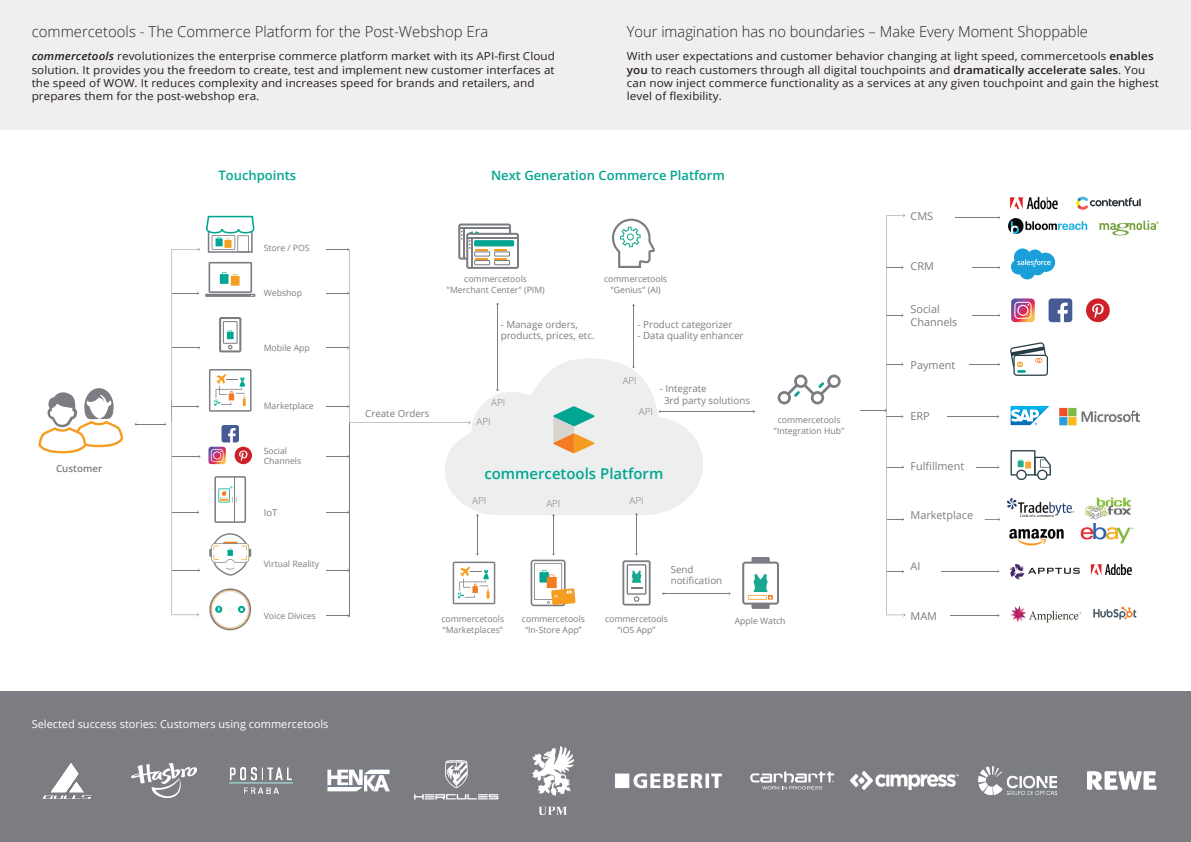
<style>
.page{position:relative;width:1191px;height:842px;background:#fff}
.page>*{position:absolute;margin:0;border:0;box-sizing:border-box;transform-origin:0 0}
.t1{font:300 15px "Open Sans";color:#231f20}
.t2{font:600 15px "Open Sans";color:#00a691}
.t3{font:600 13px "Open Sans";color:#00a691}
.t4{font:11px/13.2px "Open Sans";letter-spacing:.005em;color:#231f20;scale:1.06 1}
.t5{font:11px "Open Sans";color:#fff}
.t6{font:10.9px/13px "Open Sans";color:#7b7d83}
.t7{font:9.8px/11.7px "Open Sans";color:#7b7d83}
.t8{font:300 9.8px "Open Sans";color:#7b7d83}
.t9{font:600 9.8px "Open Sans";color:#7b7d83}
.t10{font:9.6px "Open Sans";color:#7b7d83}
.t11{font:8.7px/10.4px "Open Sans";color:#7b7d83;text-align:center}
.s1{font-weight:600;font-style:italic}
.s2{font-weight:600}
</style>
<div class="page">
<div style="left:0;top:0;width:1191px;height:129px;background:#f1efee"></div>
<div style="left:0;top:692px;width:1191px;height:150px;background:#7b7d83"></div>
<svg style="left:1087px;top:771px;width:69px;height:19px"></svg>
<svg style="left:750px;top:771px;width:84px;height:18px"></svg>
<img style="left:43px;top:763px;width:48px;height:35px">
<img style="left:851px;top:772px;width:107px;height:17px">
<img style="left:978px;top:767px;width:78px;height:27px">
<img style="left:132px;top:763px;width:64px;height:35px">
<img style="left:327px;top:769px;width:63px;height:23px">
<img style="left:230px;top:767px;width:62px;height:27px">
<img style="left:532px;top:747px;width:41px;height:67px">
<img style="left:414px;top:760px;width:85px;height:40px">
<img style="left:615px;top:773px;width:107px;height:16px">
<svg style="left:445px;top:359px;width:258px;height:156px;fill:#edeeee"></svg>
<svg style="left:742px;top:557px;width:37px;height:52px"></svg>
<svg style="left:38px;top:388px;width:85px;height:65px"></svg>
<svg style="left:553px;top:406px;width:41px;height:47px;background:#b4c2a4"></svg>
<hr style="left:477px;top:515px;width:1px;height:40px;background:#7b7d83">
<hr style="left:349px;top:423px;width:1px;height:193px;background:#7b7d83">
<hr style="left:633px;top:305px;width:1px;height:63px;background:#7b7d83">
<svg style="left:453px;top:562px;width:42px;height:42px"></svg>
<hr style="left:662px;top:594px;width:68px;height:1px;background:#7b7d83">
<hr style="left:659px;top:411px;width:95px;height:1px;background:#7b7d83">
<svg style="left:172px;top:216px;width:83px;height:414px"></svg>
<svg style="left:612px;top:219px;width:43px;height:49px"></svg>
<hr style="left:636px;top:514px;width:1px;height:41px;background:#7b7d83">
<svg style="left:622px;top:553px;width:28px;height:52px"></svg>
<hr style="left:553px;top:515px;width:1px;height:40px;background:#7b7d83">
<svg style="left:530px;top:553px;width:45px;height:53px"></svg>
<hr style="left:135px;top:424px;width:31px;height:1px;background:#7b7d83">
<svg style="left:326px;top:455px;width:23px;height:3px"></svg>
<svg style="left:326px;top:568px;width:23px;height:4px"></svg>
<svg style="left:327px;top:510px;width:22px;height:4px"></svg>
<svg style="left:326px;top:223px;width:193px;height:201px"></svg>
<svg style="left:326px;top:614px;width:23px;height:3px"></svg>
<svg style="left:777px;top:375px;width:63px;height:29px"></svg>
<div style="left:1086px;top:298px;width:23px;height:24px;background:#cd2029;border-radius:50%"></div>
<svg style="left:1092px;top:303px;width:12px;height:15px"></svg>
<img style="left:1011px;top:298px;width:23px;height:24px">
<svg style="left:1014px;top:302px;width:17px;height:17px"></svg>
<svg style="left:1048px;top:298px;width:24px;height:24px"></svg>
<img style="left:1009px;top:528px;width:55px;height:18px">
<img style="left:1080px;top:523px;width:54px;height:21px">
<svg style="left:1009px;top:564px;width:70px;height:16px"></svg>
<svg style="left:1010px;top:342px;width:38px;height:34px"></svg>
<hr style="left:968px;top:364px;width:31px;height:1px;background:#7b7d83">
<svg style="left:984px;top:517px;width:16px;height:4px"></svg>
<svg style="left:972px;top:313px;width:28px;height:4px"></svg>
<svg style="left:976px;top:465px;width:23px;height:4px"></svg>
<hr style="left:941px;top:571px;width:58px;height:1px;background:#7b7d83">
<hr style="left:955px;top:217px;width:44px;height:1px;background:#7b7d83">
<svg style="left:1010px;top:450px;width:40px;height:30px"></svg>
<hr style="left:948px;top:416px;width:51px;height:1px;background:#7b7d83">
<img style="left:1009px;top:218px;width:79px;height:15px">
<img style="left:1010px;top:197px;width:37px;height:13px">
<svg style="left:1047px;top:197px;width:11px;height:13px"></svg>
<svg style="left:1099px;top:221px;width:59px;height:14px"></svg>
<svg style="left:860px;top:214px;width:45px;height:403px"></svg>
<svg style="left:972px;top:266px;width:28px;height:3px"></svg>
<svg style="left:1011px;top:248px;width:44px;height:31px"></svg>
<svg style="left:1076px;top:197px;width:64px;height:13px"></svg>
<img style="left:1085px;top:497px;width:47px;height:23px">
<img style="left:1007px;top:499px;width:66px;height:18px">
<img style="left:1090px;top:564px;width:30px;height:11px">
<svg style="left:1120px;top:564px;width:12px;height:11px"></svg>
<img style="left:1010px;top:406px;width:39px;height:19px">
<svg style="left:1011px;top:409px;width:28px;height:16px"></svg>
<img style="left:1059px;top:407px;width:80px;height:19px">
<hr style="left:951px;top:615px;width:48px;height:1px;background:#7b7d83">
<img style="left:1010px;top:606px;width:127px;height:17px">
<h1 class="t1" style="left:32px;top:21px;width:458px">commercetools - The Commerce Platform for the Post-Webshop Era</h1>
<p class="t4" style="left:32px;top:49px;width:495px"><span class="s1">commercetools</span> revolutionizes the enterprise commerce platform market with its API-first Cloud solution. It provides you the freedom to create, test and implement new customer interfaces at the speed of WOW. It reduces complexity and increases speed for brands and retailers, and prepares them for the post-webshop era.</p>
<h1 class="t1" style="left:627px;top:21px;width:462px">Your imagination has no boundaries – Make Every Moment Shoppable</h1>
<p class="t4" style="left:627px;top:49px;width:503px">With user expectations and customer behavior changing at light speed, commercetools <span class="s2">enables you</span> to reach customers through all digital touchpoints and <span class="s2">dramatically accelerate sales</span>. You can now inject commerce functionality as a services at any given touchpoint and gain the highest level of flexibility.</p>
<p class="t3" style="left:219px;top:167px;width:79px">Touchpoints</p>
<p class="t3" style="left:491px;top:166px;width:235px">Next Generation Commerce Platform</p>
<p class="t9" style="left:56px;top:461px;width:48px">Customer</p>
<p class="t11" style="left:264px;top:243px;width:47px">Store / POS</p>
<p class="t11" style="left:264px;top:287px;width:40px">Webshop</p>
<p class="t11" style="left:264px;top:342px;width:48px">Mobile App</p>
<p class="t11" style="left:264px;top:400px;width:52px">Marketplace</p>
<p class="t11" style="left:264px;top:445px;width:39px;text-align:left">Social<br>Channels</p>
<p class="t10" style="left:264px;top:506px;width:15px">IoT</p>
<p class="t11" style="left:264px;top:559px;width:57px">Virtual Reality</p>
<p class="t7" style="left:365px;top:407px;width:66px">Create Orders</p>
<p class="t11" style="left:446px;top:274px;width:100px">commercetools "Merchant Center" (PIM)</p>
<p class="t11" style="left:604px;top:274px;width:64px">commercetools "Genius" (AI)</p>
<p class="t7" style="left:500px;top:318px;width:95px">- Manage orders, products, prices, etc.</p>
<p class="t7" style="left:637px;top:318px;width:96px">- Product categorizer</p>
<p class="t7" style="left:637px;top:330px;width:107px">- Data quality enhancer</p>
<p class="t8" style="left:491px;top:395px;width:16px">API</p>
<p class="t8" style="left:476px;top:415px;width:16px">API</p>
<p class="t8" style="left:623px;top:374px;width:16px">API</p>
<p class="t8" style="left:639px;top:405px;width:16px">API</p>
<p class="t7" style="left:664px;top:382px;width:87px;text-indent:-4px">- Integrate<br>3rd party solutions</p>
<h1 class="t2" style="left:484px;top:463px;width:180px">commercetools Platform</h1>
<p class="t8" style="left:472px;top:493px;width:16px">API</p>
<p class="t8" style="left:629px;top:493px;width:16px">API</p>
<p class="t8" style="left:546px;top:496px;width:16px">API</p>
<p class="t7" style="left:670px;top:563px;width:53px">Send notification</p>
<p class="t11" style="left:773px;top:414px;width:72px">commercetools "Integration Hub"</p>
<p class="t11" style="left:264px;top:610px;width:54px">Voice Divices</p>
<p class="t11" style="left:441px;top:614px;width:64px;text-align:left">commercetools “Marketplaces”</p>
<p class="t11" style="left:734px;top:616px;width:52px">Apple Watch</p>
<p class="t11" style="left:522px;top:614px;width:64px">commercetools “In-Store App”</p>
<p class="t11" style="left:605px;top:614px;width:64px">commercetools “iOS App”</p>
<p class="t5" style="left:32px;top:717px;width:298px">Selected success stories: Customers using commercetools</p>
<p class="t6" style="left:910px;top:209px;width:24px">CMS</p>
<p class="t6" style="left:910px;top:259px;width:25px">CRM</p>
<p class="t6" style="left:910px;top:302px;width:48px">Social<br>Channels</p>
<p class="t6" style="left:910px;top:358px;width:46px">Payment</p>
<p class="t6" style="left:910px;top:409px;width:21px">ERP</p>
<p class="t6" style="left:910px;top:459px;width:55px">Fulfillment</p>
<p class="t6" style="left:910px;top:509px;width:64px">Marketplace</p>
<p class="t6" style="left:910px;top:559px;width:11px">AI</p>
<p class="t6" style="left:910px;top:609px;width:28px">MAM</p>
</div>
